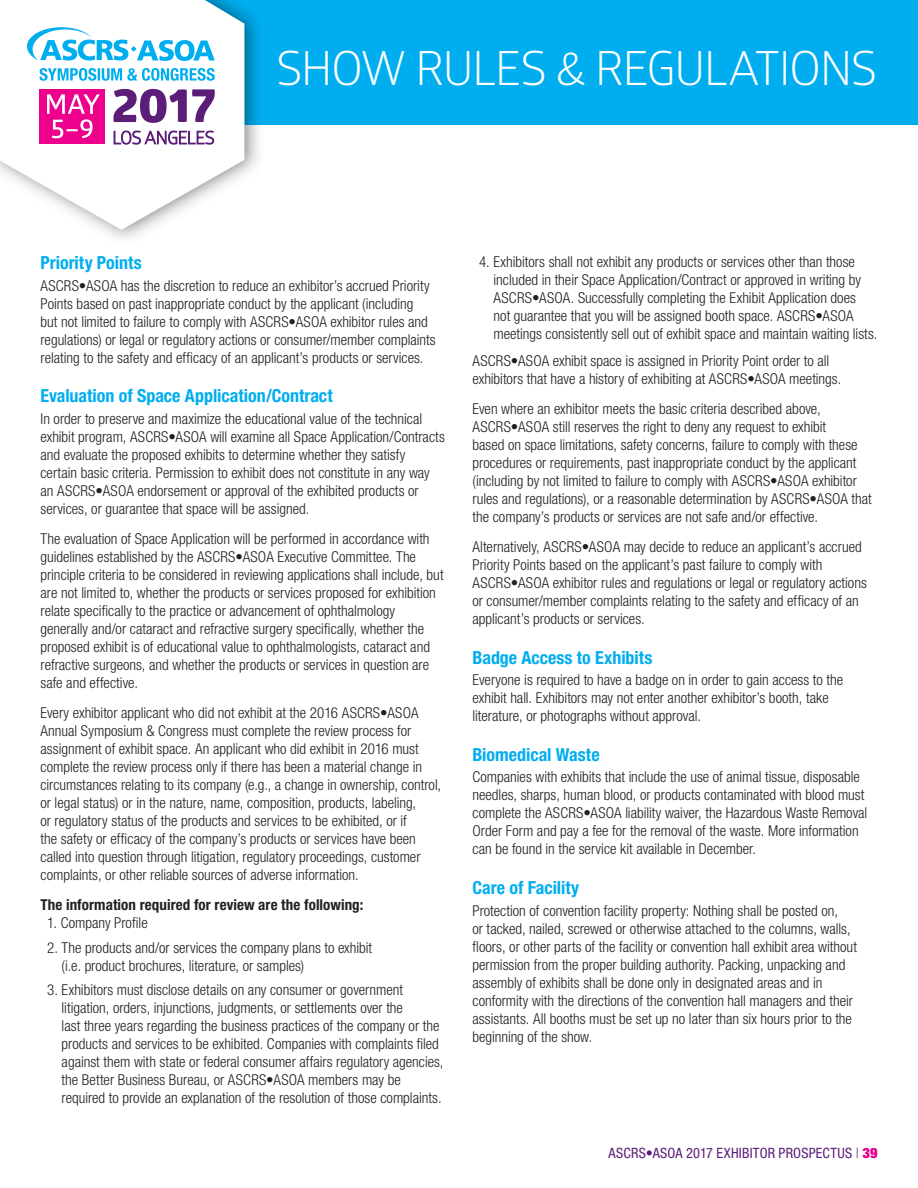
<style>
.page{position:relative;width:918px;height:1188px;background:#fff}
.page>*{position:absolute;margin:0;border:0;box-sizing:border-box;transform-origin:0 0}
.t1{font:47.25px "Glober";letter-spacing:-.035em;color:#fff}
.t2{font:700 condensed 18px "Helvetica Neue LT Std";color:#00aeef}
.t3{font:300 condensed 15px/18px "Helvetica Neue LT Std";color:#231f20}
.t4{font:700 condensed 15px "Helvetica Neue LT Std";letter-spacing:.005em;color:#231f20}
.t5{font:condensed 14.25px "Helvetica Neue LT Std";letter-spacing:.015em;color:#5c1d78}
.s1{font-weight:300}
.s2{font-weight:900;color:#ec008c}
</style>
<div class="page">
<div style="left:0;top:0;width:918px;height:124px;background:#00aeef"></div>
<img style="left:103px;top:10px;width:160px;height:229px">
<svg style="left:0;top:0;width:244px;height:230px"></svg>
<div style="left:39px;top:89px;width:66px;height:55px;background:#ec008c"></div>
<svg style="left:39px;top:68px;width:176px;height:13px"></svg>
<svg style="left:27px;top:27px;width:188px;height:34px"></svg>
<svg style="left:113px;top:89px;width:102px;height:34px;background:#a886b7"></svg>
<svg style="left:47px;top:94px;width:53px;height:44px"></svg>
<svg style="left:113px;top:130px;width:101px;height:18px"></svg>
<h1 class="t1" style="left:276px;top:41px;width:603px">SHOW RULES &amp; REGULATIONS</h1>
<p class="t2" style="left:41px;top:256px;width:103px">Priority Points</p>
<p class="t3" style="left:41px;top:278px;width:397px">ASCRS•ASOA has the discretion to reduce an exhibitor’s accrued Priority Points based on past inappropriate conduct by the applicant (including<br>but not limited to failure to comply with ASCRS•ASOA exhibitor rules and regulations) or legal or regulatory actions or consumer/member complaints relating to the safety and efficacy of an applicant’s products or services.</p>
<p class="t2" style="left:41px;top:390px;width:294px">Evaluation of Space Application/Contract</p>
<p class="t3" style="left:41px;top:411px;width:406px">In order to preserve and maximize the educational value of the technical exhibit program, ASCRS•ASOA will examine all Space Application/Contracts and evaluate the proposed exhibits to determine whether they satisfy certain basic criteria. Permission to exhibit does not constitute in any way an ASCRS•ASOA endorsement or approval of the exhibited products or services, or guarantee that space will be assigned.</p>
<p class="t3" style="left:41px;top:531px;width:405px">The evaluation of Space Application will be performed in accordance with guidelines established by the ASCRS•ASOA Executive Committee. The principle criteria to be considered in reviewing applications shall include, but are not limited to, whether the products or services proposed for exhibition relate specifically to the practice or advancement of ophthalmology generally and/or cataract and refractive surgery specifically, whether the proposed exhibit is of educational value to ophthalmologists, cataract and refractive surgeons, and whether the products or services in question are safe and effective.</p>
<p class="t3" style="left:41px;top:705px;width:402px">Every exhibitor applicant who did not exhibit at the 2016 ASCRS•ASOA Annual Symposium &amp; Congress must complete the review process for assignment of exhibit space. An applicant who did exhibit in 2016 must complete the review process only if there has been a material change in circumstances relating to its company (e.g., a change in ownership, control, or legal status) or in the nature, name, composition, products, labeling,<br>or regulatory status of the products and services to be exhibited, or if<br>the safety or efficacy of the company’s products or services have been called into question through litigation, regulatory proceedings, customer complaints, or other reliable sources of adverse information.</p>
<p class="t4" style="left:41px;top:899px;width:324px">The information required for review are the following:</p>
<p class="t3" style="left:47px;top:915px;width:102px">1. Company Profile</p>
<p class="t3" style="left:62px;top:940px;width:312px;text-indent:-14px">2. The products and/or services the company plans to exhibit (i.e. product brochures, literature, or samples)</p>
<p class="t3" style="left:62px;top:982px;width:383px;text-indent:-14px">3. Exhibitors must disclose details on any consumer or government litigation, orders, injunctions, judgments, or settlements over the<br>last three years regarding the business practices of the company or the products and services to be exhibited. Companies with complaints filed against them with state or federal consumer affairs regulatory agencies, the Better Business Bureau, or ASCRS•ASOA members may be required to provide an explanation of the resolution of those complaints.</p>
<p class="t3" style="left:494px;top:254px;width:385px;text-indent:-14px">4. Exhibitors shall not exhibit any products or services other than those included in their Space Application/Contract or approved in writing by ASCRS•ASOA. Successfully completing the Exhibit Application does<br>not guarantee that you will be assigned booth space. ASCRS•ASOA meetings consistently sell out of exhibit space and maintain waiting lists.</p>
<p class="t3" style="left:473px;top:353px;width:370px">ASCRS•ASOA exhibit space is assigned in Priority Point order to all exhibitors that have a history of exhibiting at ASCRS•ASOA meetings.</p>
<p class="t3" style="left:473px;top:401px;width:401px">Even where an exhibitor meets the basic criteria described above, ASCRS•ASOA still reserves the right to deny any request to exhibit<br>based on space limitations, safety concerns, failure to comply with these procedures or requirements, past inappropriate conduct by the applicant (including by not limited to failure to comply with ASCRS•ASOA exhibitor rules and regulations), or a reasonable determination by ASCRS•ASOA that the company’s products or services are not safe and/or effective.</p>
<p class="t3" style="left:473px;top:539px;width:396px">Alternatively, ASCRS•ASOA may decide to reduce an applicant’s accrued Priority Points based on the applicant’s past failure to comply with ASCRS•ASOA exhibitor rules and regulations or legal or regulatory actions or consumer/member complaints relating to the safety and efficacy of an applicant’s products or services.</p>
<p class="t2" style="left:473px;top:651px;width:181px">Badge Access to Exhibits</p>
<p class="t3" style="left:473px;top:672px;width:372px">Everyone is required to have a badge on in order to gain access to the exhibit hall. Exhibitors may not enter another exhibitor’s booth, take literature, or photographs without approval.</p>
<p class="t2" style="left:473px;top:748px;width:129px">Biomedical Waste</p>
<p class="t3" style="left:473px;top:769px;width:396px">Companies with exhibits that include the use of animal tissue, disposable needles, sharps, human blood, or products contaminated with blood must complete the ASCRS•ASOA liability waiver, the Hazardous Waste Removal Order Form and pay a fee for the removal of the waste. More information can be found in the service kit available in December.</p>
<p class="t2" style="left:473px;top:881px;width:108px">Care of Facility</p>
<p class="t3" style="left:473px;top:903px;width:386px">Protection of convention facility property: Nothing shall be posted on,<br>or tacked, nailed, screwed or otherwise attached to the columns, walls, floors, or other parts of the facility or convention hall exhibit area without permission from the proper building authority. Packing, unpacking and assembly of exhibits shall be done only in designated areas and in conformity with the directions of the convention hall managers and their assistants. All booths must be set up no later than six hours prior to the beginning of the show.</p>
<p class="t5" style="left:609px;top:1144px;width:270px">ASCRS•ASOA 2017 EXHIBITOR PROSPECTUS <span class="s1">|</span> <span class="s2">39</span></p>
</div>
